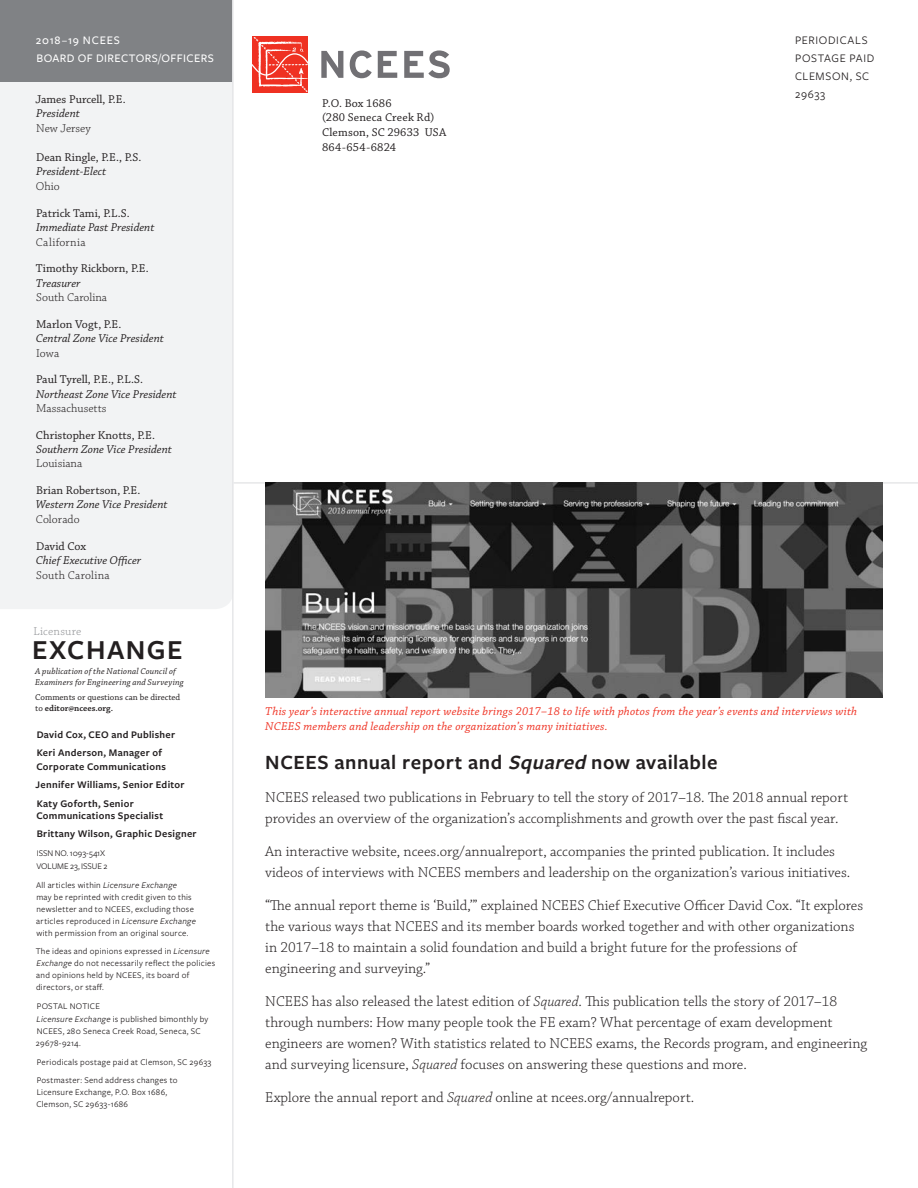
<style>
.page{position:relative;width:918px;height:1188px;background:#fff}
.page>*{position:absolute;margin:0;border:0;box-sizing:border-box;transform-origin:0 0}
.t1{font:600 28.5px "Freight Sans Pro";letter-spacing:.05em;color:#231f20}
.t2{font:600 21px "Freight Sans Pro";letter-spacing:.025em;color:#231f20}
.t3{font:300 15px/21px "Chaparral Pro";color:#231f20}
.t4{font:300 12.15px "Chaparral Pro";letter-spacing:.015em;color:#939598}
.t5{font:12px "Chaparral Pro";color:#231f20}
.t6{font:italic 12px "Chaparral Pro";color:#231f20}
.t7{font:italic 12px/15px "Chaparral Pro";letter-spacing:.02em;color:#ef3122}
.t8{font:300 12px "Chaparral Pro";letter-spacing:.005em;color:#231f20}
.t9{font:12px "Freight Sans Pro";letter-spacing:.055em;color:#231f20}
.t10{font:500 12px "Freight Sans Pro";letter-spacing:.035em;color:#fff}
.t11{font:12px "Chaparral Pro";letter-spacing:.02em;color:#231f20}
.t12{font:300 12px "Chaparral Pro";letter-spacing:.025em;color:#231f20}
.t13{font:12px "Chaparral Pro";letter-spacing:.025em;color:#231f20}
.t14{font:500 12px "Freight Sans Pro";letter-spacing:.06em;color:#fff}
.t15{font:300 12px "Chaparral Pro";letter-spacing:.03em;color:#231f20}
.t16{font:600 10.5px/13.5px "Freight Sans Pro";letter-spacing:.03em;color:#231f20}
.t17{font:9px/12px "Freight Sans Pro";letter-spacing:.03em;color:#231f20}
.t18{font:italic 9px "Chaparral Pro";letter-spacing:.02em;color:#231f20}
.t19{font:9px "Chaparral Pro";color:#231f20}
.t20{font:600 9px "Chaparral Pro";color:#231f20}
.t21{font:9px "Freight Sans Pro";letter-spacing:-.01em;color:#231f20}
.t22{font:9px "Freight Sans Pro";letter-spacing:-.005em;color:#231f20}
.s1{font-weight:400}
.s2{font-style:italic}
</style>
<div class="page">
<div style="left:0;top:82px;width:232px;height:527px;background:#f2f3f4"></div>
<div style="left:0;top:0;width:233px;height:82px;background:#808285"></div>
<hr style="left:233px;top:482px;width:685px;height:2px;background:#e6e7e9">
<div style="left:253px;top:36px;width:55px;height:57px;background:#ef3122"></div>
<svg style="left:252px;top:37px;width:56px;height:55px"></svg>
<svg style="left:321px;top:51px;width:22px;height:27px"></svg>
<svg style="left:350px;top:50px;width:22px;height:28px"></svg>
<svg style="left:378px;top:51px;width:19px;height:27px"></svg>
<svg style="left:404px;top:50px;width:46px;height:28px"></svg>
<hr style="left:232px;top:0;width:2px;height:1188px;background:#e6e7e9">
<img style="left:265px;top:483px;width:617px;height:215px">
<p class="t14" style="left:36px;top:32px;width:86px">2018–19 NCEES</p>
<p class="t10" style="left:36px;top:50px;width:179px">BOARD OF DIRECTORS/OFFICERS</p>
<p class="t5" style="left:35px;top:92px;width:92px">James Purcell, P.E.</p>
<p class="t6" style="left:36px;top:107px;width:45px">President</p>
<p class="t8" style="left:36px;top:122px;width:56px">New Jersey</p>
<p class="t5" style="left:36px;top:150px;width:107px">Dean Ringle, P.E., P.S.</p>
<p class="t6" style="left:36px;top:165px;width:72px">President-Elect</p>
<p class="t8" style="left:36px;top:180px;width:25px">Ohio</p>
<p class="t5" style="left:36px;top:206px;width:95px">Patrick Tami, P.L.S.</p>
<p class="t6" style="left:36px;top:221px;width:120px">Immediate Past President</p>
<p class="t15" style="left:36px;top:236px;width:51px">California</p>
<p class="t5" style="left:36px;top:262px;width:114px">Timothy Rickborn, P.E.</p>
<p class="t6" style="left:36px;top:276px;width:46px">Treasurer</p>
<p class="t8" style="left:36px;top:291px;width:72px">South Carolina</p>
<p class="t5" style="left:36px;top:317px;width:87px">Marlon Vogt, P.E.</p>
<p class="t6" style="left:36px;top:332px;width:130px">Central Zone Vice President</p>
<p class="t8" style="left:36px;top:347px;width:25px">Iowa</p>
<p class="t5" style="left:36px;top:373px;width:108px">Paul Tyrell, P.E., P.L.S.</p>
<p class="t6" style="left:36px;top:387px;width:142px">Northeast Zone Vice President</p>
<p class="t8" style="left:36px;top:402px;width:72px">Massachusetts</p>
<p class="t5" style="left:36px;top:428px;width:121px">Christopher Knotts, P.E.</p>
<p class="t6" style="left:36px;top:443px;width:137px">Southern Zone Vice President</p>
<p class="t8" style="left:36px;top:457px;width:48px">Louisiana</p>
<p class="t5" style="left:36px;top:483px;width:106px">Brian Robertson, P.E.</p>
<p class="t6" style="left:36px;top:498px;width:133px">Western Zone Vice President</p>
<p class="t8" style="left:36px;top:513px;width:45px">Colorado</p>
<p class="t5" style="left:36px;top:539px;width:51px">David Cox</p>
<p class="t6" style="left:36px;top:554px;width:107px">Chief Executive Officer</p>
<p class="t12" style="left:36px;top:569px;width:75px">South Carolina</p>
<p class="t4" style="left:34px;top:625px;width:49px">Licensure</p>
<p class="t1" style="left:32px;top:631px;width:152px">EXCHANGE</p>
<p class="t18" style="left:35px;top:667px;width:142px">A publication of the National Council of</p>
<p class="t18" style="left:35px;top:677px;width:150px">Examiners for Engineering and Surveying</p>
<p class="t19" style="left:35px;top:692px;width:147px">Comments or questions can be directed</p>
<p class="t20" style="left:35px;top:703px;width:79px"><span class="s1">to</span> editor@ncees.org.</p>
<p class="t16" style="left:37px;top:727px;width:140px">David Cox, CEO and Publisher</p>
<p class="t16" style="left:36px;top:746px;width:131px">Keri Anderson, Manager of<br>Corporate Communications</p>
<p class="t16" style="left:36px;top:778px;width:150px">Jennifer Williams, Senior Editor</p>
<p class="t16" style="left:36px;top:797px;width:128px;line-height:12px">Katy Goforth, Senior<br>Communications Specialist</p>
<p class="t16" style="left:37px;top:827px;width:162px">Brittany Wilson, Graphic Designer</p>
<p class="t21" style="left:37px;top:847px;width:70px">ISSN NO. 1093-541X</p>
<p class="t22" style="left:37px;top:860px;width:73px">VOLUME 23, ISSUE 2</p>
<p class="t17" style="left:36px;top:878px;width:161px">All articles within <span class="s2">Licensure Exchange<br></span>may be reprinted with credit given to this newsletter and to NCEES, excluding those articles reproduced in <span class="s2">Licensure Exchange </span>with permission from an original source.</p>
<p class="t17" style="left:36px;top:945px;width:181px">The ideas and opinions expressed in <span class="s2">Licensure Exchange</span> do not necessarily reflect the policies and opinions held by NCEES, its board of directors, or staff.</p>
<p class="t17" style="left:37px;top:999px;width:65px">POSTAL NOTICE</p>
<p class="t17" style="left:36px;top:1013px;width:174px"><span class="s2">Licensure Exchange</span> is published bimonthly by<br>NCEES, 280 Seneca Creek Road, Seneca, SC<br>29678-9214.</p>
<p class="t17" style="left:37px;top:1055px;width:176px">Periodicals postage paid at Clemson, SC 29633</p>
<p class="t17" style="left:36px;top:1074px;width:143px">Postmaster: Send address changes to<br>Licensure Exchange, P.O. Box 1686,<br>Clemson, SC 29633-1686</p>
<p class="t5" style="left:322px;top:96px;width:71px">P.O. Box 1686</p>
<p class="t11" style="left:322px;top:111px;width:114px">(280 Seneca Creek Rd)</p>
<p class="t5" style="left:322px;top:126px;width:126px">Clemson, SC 29633 USA</p>
<p class="t13" style="left:322px;top:141px;width:75px">864-654-6824</p>
<p class="t9" style="left:795px;top:32px;width:74px">PERIODICALS</p>
<p class="t9" style="left:795px;top:50px;width:81px">POSTAGE PAID</p>
<p class="t9" style="left:795px;top:68px;width:76px">CLEMSON, SC</p>
<p class="t9" style="left:795px;top:86px;width:32px">29633</p>
<p class="t7" style="left:265px;top:704px;width:593px">This year’s interactive annual report website brings 2017–18 to life with photos from the year’s events and interviews with<br>NCEES members and leadership on the organization’s many initiatives.</p>
<p class="t2" style="left:265px;top:748px;width:454px">NCEES annual report and <span class="s2">Squared</span> now available</p>
<p class="t3" style="left:265px;top:787px;width:584px">NCEES released two publications in February to tell the story of 2017–18. The 2018 annual report provides an overview of the organization’s accomplishments and growth over the past fiscal year.</p>
<p class="t3" style="left:265px;top:841px;width:587px">An interactive website, ncees.org/annualreport, accompanies the printed publication. It includes videos of interviews with NCEES members and leadership on the organization’s various initiatives.</p>
<p class="t3" style="left:265px;top:895px;width:599px">“The annual report theme is ‘Build,’” explained NCEES Chief Executive Officer David Cox. “It explores the various ways that NCEES and its member boards worked together and with other organizations in 2017–18 to maintain a solid foundation and build a bright future for the professions of engineering and surveying.”</p>
<p class="t3" style="left:265px;top:991px;width:603px">NCEES has also released the latest edition of <span class="s2">Squared</span>. This publication tells the story of 2017–18 through numbers: How many people took the FE exam? What percentage of exam development engineers are women? With statistics related to NCEES exams, the Records program, and engineering and surveying licensure, <span class="s2">Squared</span> focuses on answering these questions and more.</p>
<p class="t3" style="left:265px;top:1087px;width:431px">Explore the annual report and <span class="s2">Squared</span> online at ncees.org/annualreport.</p>
</div>
